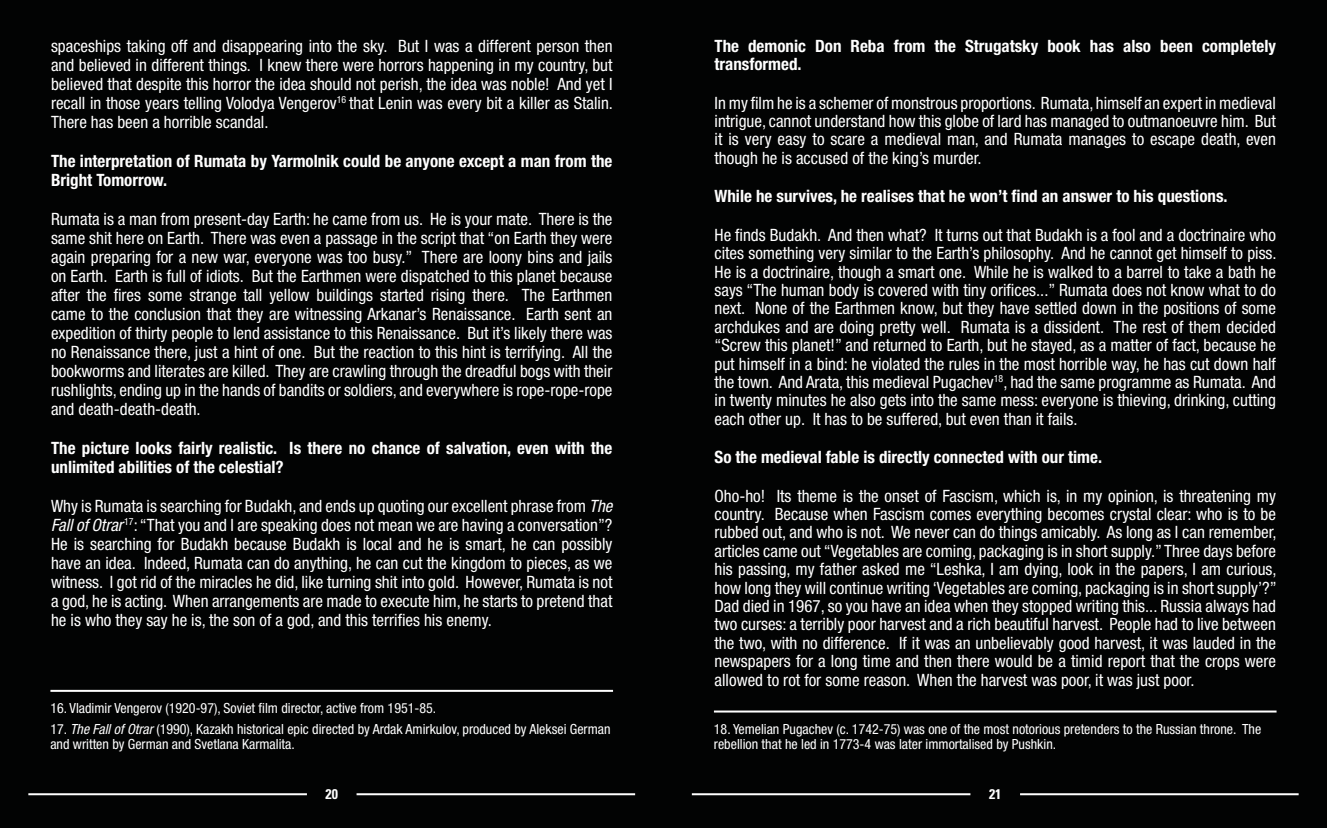
<style>
.page{position:relative;width:1327px;height:828px;background:#020303}
.page>*{position:absolute;margin:0;border:0;box-sizing:border-box;transform-origin:0 0}
.t1{font:condensed 17px/18.4px "Helvetica Neue LT Std";color:#fff;text-align:justify}
.t2{font:700 condensed 17px/19px "Helvetica Neue LT Std";color:#fff}
.t3{font:condensed 14px/15px "Helvetica Neue LT Std";color:#fff}
.t4{font:700 condensed 14px "Univers LT Std";color:#fff}
.s1{font-style:italic}
</style>
<div class="page">
<hr style="left:28px;top:793px;width:279px;height:2px;background:#fff">
<hr style="left:692px;top:793px;width:278px;height:2px;background:#fff">
<hr style="left:356px;top:793px;width:279px;height:2px;background:#fff">
<hr style="left:1020px;top:793px;width:278px;height:2px;background:#fff">
<hr style="left:50px;top:690px;width:563px;height:2px;background:#fff">
<hr style="left:714px;top:710px;width:562px;height:2px;background:#fff">
<p class="t1" style="left:51px;top:36px;width:563px;line-height:19px">spaceships taking off and disappearing into the sky. But I was a different person then and believed in different things. I knew there were horrors happening in my country, but believed that despite this horror the idea should not perish, the idea was noble! And yet I recall in those years telling Volodya Vengerov<sup>16</sup> that Lenin was every bit a killer as Stalin.<br>There has been a horrible scandal.</p>
<p class="t2" style="left:51px;top:151px;width:563px">The interpretation of Rumata by Yarmolnik could be anyone except a man from the<br>Bright Tomorrow.</p>
<p class="t1" style="left:51px;top:209px;width:563px;line-height:19px">Rumata is a man from present-day Earth: he came from us. He is your mate. There is the same shit here on Earth. There was even a passage in the script that “on Earth they were again preparing for a new war, everyone was too busy.” There are loony bins and jails on Earth. Earth is full of idiots. But the Earthmen were dispatched to this planet because after the fires some strange tall yellow buildings started rising there. The Earthmen came to the conclusion that they are witnessing Arkanar’s Renaissance. Earth sent an expedition of thirty people to lend assistance to this Renaissance. But it’s likely there was no Renaissance there, just a hint of one. But the reaction to this hint is terrifying. All the bookworms and literates are killed. They are crawling through the dreadful bogs with their rushlights, ending up in the hands of bandits or soldiers, and everywhere is rope-rope-rope and death-death-death.</p>
<p class="t2" style="left:51px;top:438px;width:563px">The picture looks fairly realistic. Is there no chance of salvation, even with the unlimited abilities of the celestial?</p>
<p class="t1" style="left:51px;top:496px;width:563px;line-height:19px">Why is Rumata is searching for Budakh, and ends up quoting our excellent phrase from <span class="s1">The Fall of Otrar</span><sup>17</sup>: “That you and I are speaking does not mean we are having a conversation”?<br>He is searching for Budakh because Budakh is local and he is smart, he can possibly have an idea. Indeed, Rumata can do anything, he can cut the kingdom to pieces, as we witness. I got rid of the miracles he did, like turning shit into gold. However, Rumata is not a god, he is acting. When arrangements are made to execute him, he starts to pretend that he is who they say he is, the son of a god, and this terrifies his enemy.</p>
<p class="t2" style="left:714px;top:36px;width:563px;line-height:18.4px">The demonic Don Reba from the Strugatsky book has also been completely transformed.</p>
<p class="t1" style="left:714px;top:93px;width:563px">In my film he is a schemer of monstrous proportions. Rumata, himself an expert in medieval intrigue, cannot understand how this globe of lard has managed to outmanoeuvre him. But it is very easy to scare a medieval man, and Rumata manages to escape death, even though he is accused of the king’s murder.</p>
<p class="t2" style="left:714px;top:186px;width:514px">While he survives, he realises that he won’t find an answer to his questions.</p>
<p class="t1" style="left:714px;top:225px;width:563px">He finds Budakh. And then what? It turns out that Budakh is a fool and a doctrinaire who cites something very similar to the Earth’s philosophy. And he cannot get himself to piss.<br>He is a doctrinaire, though a smart one. While he is walked to a barrel to take a bath he says “The human body is covered with tiny orifices...” Rumata does not know what to do next. None of the Earthmen know, but they have settled down in the positions of some archdukes and are doing pretty well. Rumata is a dissident. The rest of them decided “Screw this planet!” and returned to Earth, but he stayed, as a matter of fact, because he put himself in a bind: he violated the rules in the most horrible way, he has cut down half the town. And Arata, this medieval Pugachev<sup>18</sup>, had the same programme as Rumata. And in twenty minutes he also gets into the same mess: everyone is thieving, drinking, cutting each other up. It has to be suffered, but even than it fails.</p>
<p class="t2" style="left:714px;top:447px;width:389px">So the medieval fable is directly connected with our time.</p>
<p class="t1" style="left:714px;top:486px;width:563px">Oho-ho! Its theme is the onset of Fascism, which is, in my opinion, is threatening my country. Because when Fascism comes everything becomes crystal clear: who is to be rubbed out, and who is not. We never can do things amicably. As long as I can remember, articles came out “Vegetables are coming, packaging is in short supply.” Three days before his passing, my father asked me “Leshka, I am dying, look in the papers, I am curious, how long they will continue writing ‘Vegetables are coming, packaging is in short supply’?” Dad died in 1967, so you have an idea when they stopped writing this... Russia always had two curses: a terribly poor harvest and a rich beautiful harvest. People had to live between the two, with no difference. If it was an unbelievably good harvest, it was lauded in the newspapers for a long time and then there would be a timid report that the crops were allowed to rot for some reason. When the harvest was poor, it was just poor.</p>
<p class="t3" style="left:50px;top:700px;width:387px">16. Vladimir Vengerov (1920-97), Soviet film director, active from 1951-85.</p>
<p class="t3" style="left:50px;top:721px;width:561px">17. <span class="s1">The Fall of Otrar</span> (1990), Kazakh historical epic directed by Ardak Amirkulov, produced by Aleksei German and written by German and Svetlana Karmalita.</p>
<p class="t3" style="left:714px;top:721px;width:549px">18. Yemelian Pugachev (c. 1742-75) was one of the most notorious pretenders to the Russian throne. The rebellion that he led in 1773-4 was later immortalised by Pushkin.</p>
<p class="t4" style="left:325px;top:785px;width:14px">20</p>
<p class="t4" style="left:989px;top:785px;width:14px">21</p>
</div>
